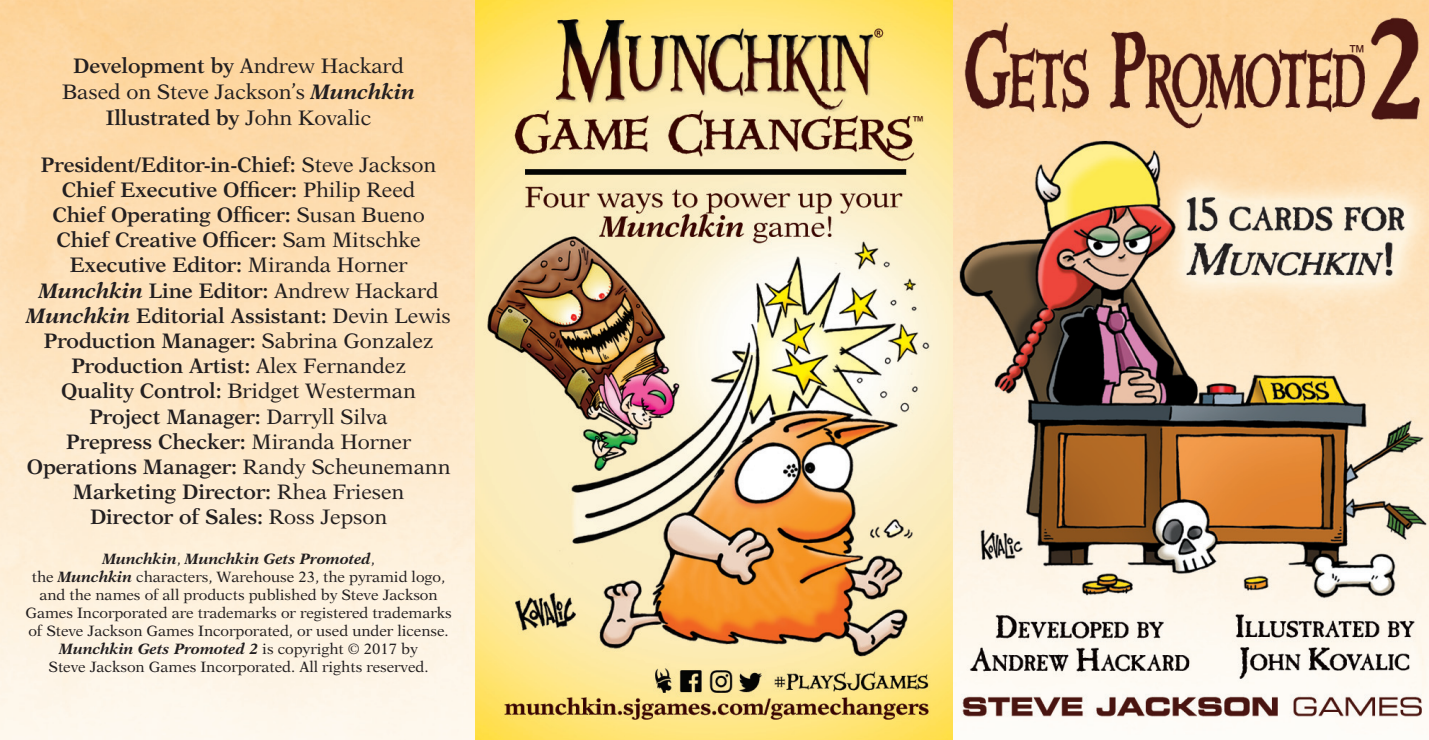
<style>
.page{position:relative;width:1429px;height:740px;background:#fff}
.page>*{position:absolute;margin:0;border:0;box-sizing:border-box;transform-origin:0 0}
.t1{font:600 21px/25.2px "New Aster";letter-spacing:-.005em;color:#231f20;text-align:center}
.t2{font:21px/25.8px "New Aster";letter-spacing:-.005em;color:#231f20;text-align:center}
.t3{font:18px "Arial";color:#491511}
.t4{font:15px/18px "New Aster";letter-spacing:-.005em;color:#231f20;text-align:center}
.s1{font-weight:600}
.s2{font-weight:700;font-style:italic}
.s3{font-weight:400}
</style>
<div class="page">
<img style="left:0;top:0;width:476px;height:740px">
<img style="left:476px;top:0;width:953px;height:740px">
<p class="t2" style="left:62px;top:53px;width:354px"><span class="s1">Development by</span> Andrew Hackard<br>Based on Steve Jackson’s <span class="s2">Munchkin<br></span><span class="s1">Illustrated by</span> John Kovalic</p>
<p class="t1" style="left:26px;top:151px;width:426px">President/Editor-in-Chief: <span class="s3">Steve Jackson </span>Chief Executive Officer: <span class="s3">Philip Reed<br></span>Chief Operating Officer: <span class="s3">Susan Bueno </span>Chief Creative Officer: <span class="s3">Sam Mitschke </span>Executive Editor: <span class="s3">Miranda Horner </span><span class="s2">Munchkin</span> Line Editor: <span class="s3">Andrew Hackard </span><span class="s2">Munchkin</span> Editorial Assistant: <span class="s3">Devin Lewis </span>Production Manager: <span class="s3">Sabrina Gonzalez </span>Production Artist: <span class="s3">Alex Fernandez<br></span>Quality Control: <span class="s3">Bridget Westerman </span>Project Manager: <span class="s3">Darryll Silva<br></span>Prepress Checker: <span class="s3">Miranda Horner </span>Operations Manager: <span class="s3">Randy Scheunemann </span>Marketing Director: <span class="s3">Rhea Friesen<br></span>Director of Sales: <span class="s3">Ross Jepson</span></p>
<p class="t4" style="left:25px;top:550px;width:428px"><span class="s2">Munchkin</span>, <span class="s2">Munchkin Gets Promoted</span>,<br>the <span class="s2">Munchkin</span> characters, Warehouse 23, the pyramid logo, and the names of all products published by Steve Jackson Games Incorporated are trademarks or registered trademarks of Steve Jackson Games Incorporated, or used under license.<br><span class="s2">Munchkin Gets Promoted 2</span> is copyright © 2017 by<br>Steve Jackson Games Incorporated. All rights reserved.</p>
<p class="t3" style="left:1348px;top:39px;width:19px">™</p>
</div>
